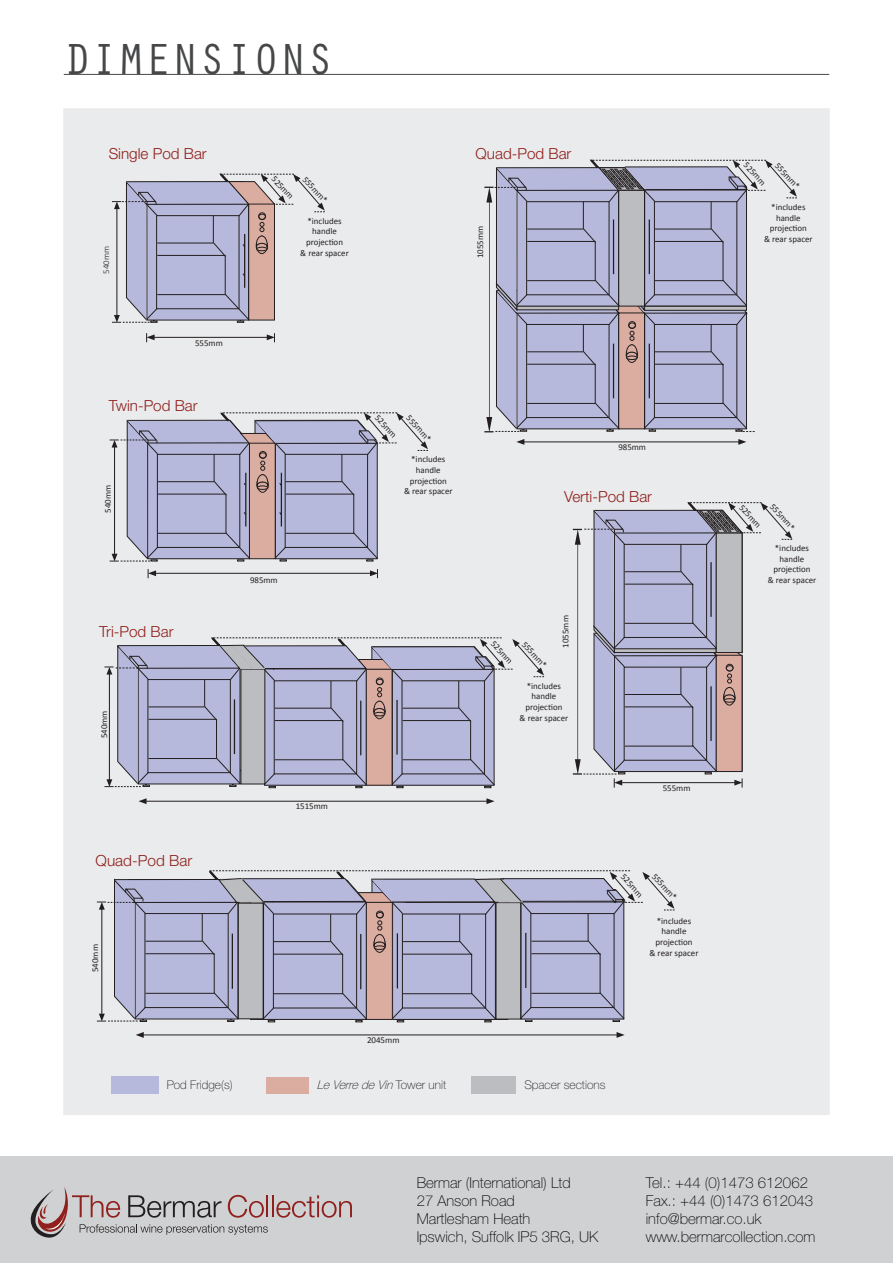
<style>
.page{position:relative;width:893px;height:1263px;background:#fff}
.page>*{position:absolute;margin:0;border:0;box-sizing:border-box;transform-origin:0 0}
.Chapter_headings{font:45px "Orator Std";color:#464748}
.t1{font:300 15.45px "Helvetica Neue LT Std";color:#90201d}
.t2{font:300 15.3px "Helvetica Neue LT Std";color:#90201d}
.text__large{font:100 15px "Helvetica Neue LT Std";color:#000}
.t3{font:100 12px "Helvetica Neue LT Std";color:#231f20}
.t4{font:italic 100 12px "Helvetica Neue LT Std";color:#231f20}
.t5{font:9px "Calibri";color:#231f20}
.t6{font:8.85px "Calibri";color:#231f20}
.t7{font:300 8.85px "Calibri";color:#231f20}
.s1{font-style:normal}
</style>
<div class="page">
<hr style="left:64px;top:74px;width:765px;height:1px;background:#464748">
<div style="left:0;top:1157px;width:893px;height:106px;background:#d0d1d2"></div>
<hr style="left:272px;top:1195px;width:2px;height:22px;background:#90201d">
<svg style="left:276px;top:1195px;width:76px;height:23px"></svg>
<svg style="left:30px;top:1187px;width:238px;height:51px"></svg>
<div style="left:63px;top:108px;width:767px;height:1007px;background:#eaebec"></div>
<hr style="left:142px;top:1034px;width:477px;height:1px;background:#231f20">
<svg style="left:136px;top:1032px;width:8px;height:6px"></svg>
<svg style="left:617px;top:1032px;width:8px;height:6px"></svg>
<svg style="left:573px;top:502px;width:219px;height:285px"></svg>
<hr style="left:145px;top:801px;width:343px;height:1px;background:#231f20">
<svg style="left:138px;top:798px;width:9px;height:6px"></svg>
<svg style="left:486px;top:798px;width:8px;height:6px"></svg>
<hr style="left:154px;top:573px;width:218px;height:1px;background:#231f20">
<svg style="left:148px;top:569px;width:8px;height:9px"></svg>
<svg style="left:370px;top:569px;width:8px;height:9px"></svg>
<svg style="left:110px;top:412px;width:318px;height:150px"></svg>
<hr style="left:153px;top:337px;width:116px;height:1px;background:#231f20">
<svg style="left:146px;top:333px;width:9px;height:9px"></svg>
<svg style="left:267px;top:333px;width:8px;height:9px"></svg>
<svg style="left:112px;top:174px;width:213px;height:149px"></svg>
<hr style="left:522px;top:442px;width:218px;height:1px;background:#231f20">
<svg style="left:516px;top:439px;width:8px;height:6px"></svg>
<svg style="left:738px;top:439px;width:8px;height:6px"></svg>
<svg style="left:484px;top:160px;width:313px;height:272px"></svg>
<div style="left:111px;top:1076px;width:47px;height:18px;background:#b7b9dc"></div>
<div style="left:266px;top:1077px;width:42px;height:17px;background:#dbada0"></div>
<div style="left:471px;top:1076px;width:45px;height:18px;background:#bcbdc0"></div>
<svg style="left:104px;top:637px;width:440px;height:151px"></svg>
<svg style="left:97px;top:870px;width:577px;height:152px"></svg>
<p class="Chapter_headings" style="left:64px;top:27px;width:271px">DIMENSIONS</p>
<p class="t2" style="left:109px;top:144px;width:100px">Single Pod Bar</p>
<p class="t7" style="left:101px;top:274px;width:29px;rotate:-90deg">540mm</p>
<p class="t6" style="left:195px;top:337px;width:29px">555mm</p>
<p class="t2" style="left:109px;top:396px;width:90px">Twin-Pod Bar</p>
<p class="t6" style="left:102px;top:513px;width:29px;rotate:-90deg">540mm</p>
<p class="t2" style="left:99px;top:622px;width:76px">Tri-Pod Bar</p>
<p class="t6" style="left:99px;top:738px;width:29px;rotate:-90deg">540mm</p>
<p class="t1" style="left:96px;top:851px;width:98px">Quad-Pod Bar</p>
<p class="t5" style="left:90px;top:972px;width:30px;rotate:-90deg">540mm</p>
<p class="t6" style="left:278px;top:173px;width:29px;rotate:48deg">525mm</p>
<p class="t6" style="left:309px;top:174px;width:34px;rotate:48deg">555mm*</p>
<p class="t6" style="left:307px;top:215px;width:36px">*includes</p>
<p class="t6" style="left:312px;top:226px;width:26px">handle</p>
<p class="t6" style="left:306px;top:236px;width:38px">projection</p>
<p class="t6" style="left:300px;top:247px;width:50px">&amp; rear spacer</p>
<p class="t2" style="left:476px;top:144px;width:97px">Quad-Pod Bar</p>
<p class="t6" style="left:474px;top:258px;width:34px;rotate:-90deg">1055mm</p>
<p class="t6" style="left:250px;top:574px;width:29px">985mm</p>
<p class="t6" style="left:296px;top:800px;width:34px">1515mm</p>
<p class="t6" style="left:381px;top:412px;width:29px;rotate:48deg">525mm</p>
<p class="t6" style="left:412px;top:413px;width:34px;rotate:48deg">555mm*</p>
<p class="t6" style="left:411px;top:454px;width:36px">*includes</p>
<p class="t6" style="left:416px;top:464px;width:26px">handle</p>
<p class="t6" style="left:410px;top:475px;width:38px">projection</p>
<p class="t6" style="left:404px;top:486px;width:50px">&amp; rear spacer</p>
<p class="t6" style="left:618px;top:442px;width:29px">985mm</p>
<p class="t2" style="left:564px;top:487px;width:89px">Verti-Pod Bar</p>
<p class="t5" style="left:367px;top:1035px;width:34px">2045mm</p>
<p class="t6" style="left:560px;top:648px;width:34px;rotate:-90deg">1055mm</p>
<p class="t6" style="left:497px;top:638px;width:29px;rotate:48deg">525mm</p>
<p class="t6" style="left:528px;top:639px;width:34px;rotate:48deg">555mm*</p>
<p class="t6" style="left:527px;top:680px;width:36px">*includes</p>
<p class="t6" style="left:532px;top:691px;width:26px">handle</p>
<p class="t6" style="left:525px;top:702px;width:38px">projection</p>
<p class="t6" style="left:520px;top:712px;width:50px">&amp; rear spacer</p>
<p class="t6" style="left:663px;top:782px;width:29px">555mm</p>
<p class="t5" style="left:627px;top:871px;width:30px;rotate:48deg">525mm</p>
<p class="t5" style="left:658px;top:871px;width:34px;rotate:48deg">555mm*</p>
<p class="t5" style="left:657px;top:915px;width:36px">*includes</p>
<p class="t5" style="left:661px;top:926px;width:26px">handle</p>
<p class="t5" style="left:655px;top:936px;width:39px">projection</p>
<p class="t5" style="left:649px;top:947px;width:51px">&amp; rear spacer</p>
<p class="t3" style="left:167px;top:1078px;width:67px">Pod Fridge(s)</p>
<p class="t4" style="left:317px;top:1078px;width:131px">LeVerredeVin<span class="s1">To w e r u n i t</span></p>
<p class="t3" style="left:524px;top:1078px;width:83px">Spacer sections</p>
<p class="t6" style="left:750px;top:160px;width:29px;rotate:48deg">525mm</p>
<p class="t6" style="left:781px;top:160px;width:34px;rotate:48deg">555mm*</p>
<p class="t6" style="left:771px;top:201px;width:36px">*includes</p>
<p class="t6" style="left:776px;top:212px;width:26px">handle</p>
<p class="t6" style="left:770px;top:223px;width:38px">projection</p>
<p class="t6" style="left:764px;top:233px;width:50px">&amp; rear spacer</p>
<p class="t6" style="left:776px;top:501px;width:34px;rotate:48deg">555mm*</p>
<p class="t6" style="left:775px;top:542px;width:36px">*includes</p>
<p class="t6" style="left:780px;top:553px;width:26px">handle</p>
<p class="t6" style="left:773px;top:564px;width:38px">projection</p>
<p class="t6" style="left:768px;top:574px;width:50px">&amp; rear spacer</p>
<p class="t6" style="left:745px;top:502px;width:29px;rotate:48deg">525mm</p>
<p class="text__large" style="left:417px;top:1174px;width:156px">Bermar (International) Ltd</p>
<p class="text__large" style="left:417px;top:1192px;width:100px">27 Anson Road</p>
<p class="text__large" style="left:417px;top:1210px;width:115px">Martlesham Heath</p>
<p class="text__large" style="left:417px;top:1228px;width:183px">Ipswich, Suffolk IP5 3RG, UK</p>
<p class="text__large" style="left:646px;top:1174px;width:164px">Tel.: +44 (0)1473 612062</p>
<p class="text__large" style="left:646px;top:1192px;width:169px">Fax.: +44 (0)1473 612043</p>
<p class="text__large" style="left:646px;top:1210px;width:117px">info@bermar.co.uk</p>
<p class="text__large" style="left:646px;top:1228px;width:171px">www.bermarcollection.com</p>
</div>
